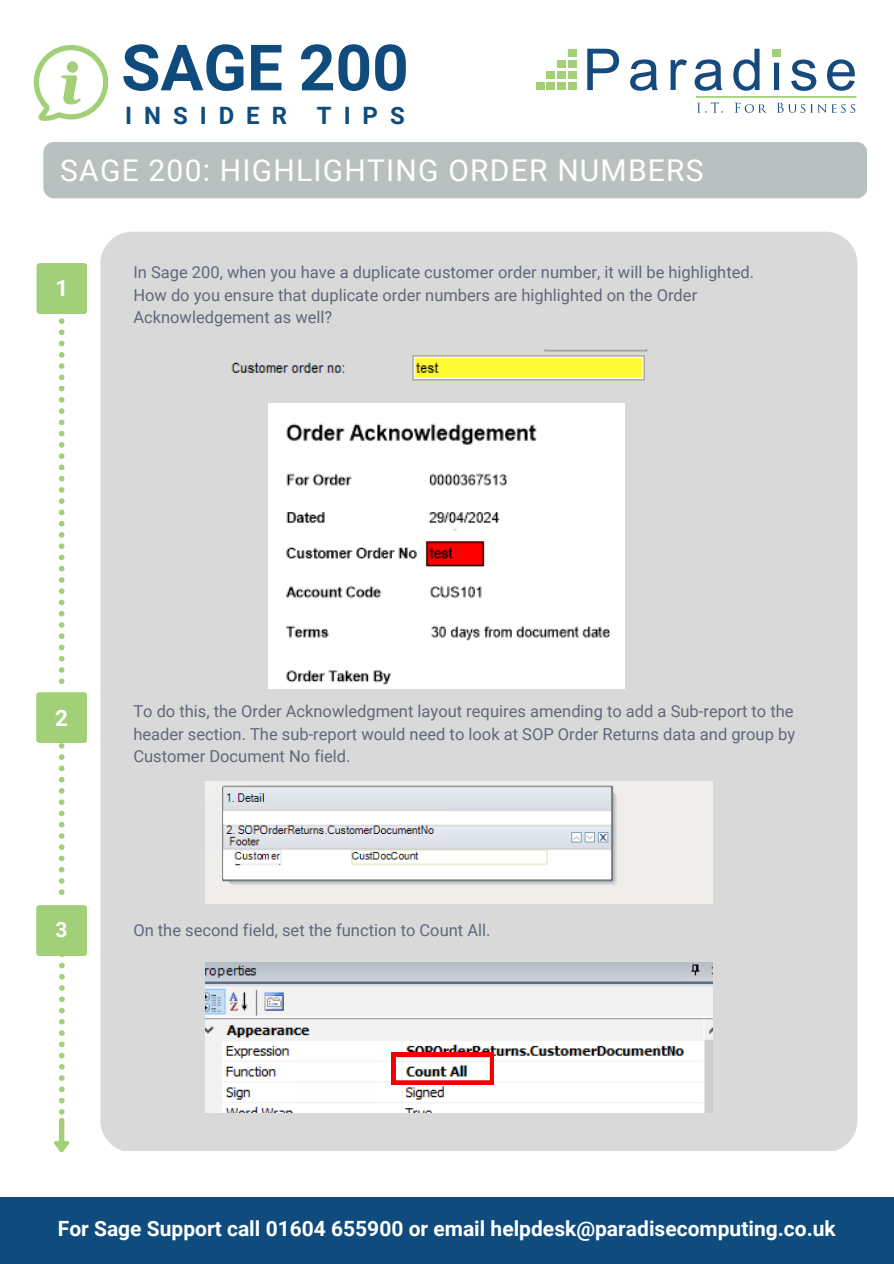
<style>
.page{position:relative;width:894px;height:1264px;background:#fff}
.page>*{position:absolute;margin:0;border:0;box-sizing:border-box;transform-origin:0 0}
.t1{font:700 63.9px "Roboto";color:#104b7d}
.t2{font:30px "Roboto";letter-spacing:.04em;color:#fff}
.t3{font:700 24px "Roboto";letter-spacing:.5em;color:#104b7d}
.t4{font:700 22.5px "Roboto";color:#fff}
.t5{font:700 21px "Roboto";color:#fff}
.t6{font:16.5px/22.5px "Roboto";color:#61687a}
</style>
<div class="page">
<div style="left:100px;top:232px;width:757px;height:919px;background:#d9d9d9;border-radius:32px"></div>
<div style="left:568px;top:82px;width:8px;height:8px;background:#a1d078"></div>
<div style="left:557px;top:82px;width:8px;height:8px;background:#a1d078"></div>
<div style="left:547px;top:82px;width:8px;height:8px;background:#a1d078"></div>
<div style="left:536px;top:82px;width:8px;height:8px;background:#a1d078"></div>
<svg style="left:587px;top:49px;width:32px;height:41px"></svg>
<svg style="left:630px;top:59px;width:27px;height:32px"></svg>
<svg style="left:670px;top:59px;width:16px;height:31px"></svg>
<svg style="left:694px;top:59px;width:28px;height:32px"></svg>
<svg style="left:733px;top:49px;width:26px;height:42px"></svg>
<svg style="left:774px;top:63px;width:4px;height:27px"></svg>
<svg style="left:791px;top:59px;width:25px;height:32px"></svg>
<svg style="left:827px;top:59px;width:27px;height:32px"></svg>
<div style="left:568px;top:71px;width:8px;height:8px;background:#a1d078"></div>
<div style="left:557px;top:71px;width:8px;height:8px;background:#a1d078"></div>
<div style="left:547px;top:71px;width:8px;height:8px;background:#a1d078"></div>
<div style="left:568px;top:60px;width:8px;height:8px;background:#a1d078"></div>
<div style="left:557px;top:60px;width:8px;height:8px;background:#a1d078"></div>
<div style="left:772px;top:49px;width:8px;height:8px;background:#a1d078"></div>
<svg style="left:697px;top:102px;width:25px;height:11px"></svg>
<svg style="left:735px;top:103px;width:31px;height:10px"></svg>
<svg style="left:777px;top:103px;width:78px;height:10px"></svg>
<hr style="left:695px;top:96px;width:161px;height:2px;background:#a1d078">
<div style="left:568px;top:49px;width:8px;height:8px;background:#a1d078"></div>
<div style="left:0;top:1197px;width:893px;height:66px;background:#104b7d"></div>
<svg style="left:34px;top:45px;width:74px;height:75px"></svg>
<div style="left:43px;top:142px;width:824px;height:56px;background:#b9c1c0;border-radius:11px"></div>
<div style="left:36px;top:263px;width:51px;height:51px;background:#a1d078;border-radius:3px"></div>
<div style="left:36px;top:692px;width:51px;height:51px;background:#a1d078;border-radius:3px"></div>
<svg style="left:59px;top:743px;width:5px;height:152px"></svg>
<svg style="left:59px;top:318px;width:5px;height:366px"></svg>
<div style="left:36px;top:905px;width:51px;height:51px;background:#a1d078;border-radius:3px"></div>
<img style="left:269px;top:403px;width:355px;height:285px">
<img style="left:231px;top:349px;width:417px;height:32px">
<img style="left:205px;top:781px;width:507px;height:122px">
<img style="left:205px;top:962px;width:507px;height:150px">
<svg style="left:391px;top:1052px;width:102px;height:32px;background:#e59494"></svg>
<svg style="left:54px;top:956px;width:15px;height:196px"></svg>
<p class="t1" style="left:121px;top:31px;width:289px">SAGE 200</p>
<h1 class="t3" style="left:125px;top:102px;width:281px">INSIDER TIPS</h1>
<h3 class="t2" style="left:60px;top:153px;width:644px">SAGE 200: HIGHLIGHTING ORDER NUMBERS</h3>
<p class="t4" style="left:55px;top:275px;width:14px">1</p>
<p class="t6" style="left:133px;top:261px;width:622px">In Sage 200, when you have a duplicate customer order number, it will be highlighted.</p>
<p class="t6" style="left:133px;top:284px;width:565px">How do you ensure that duplicate order numbers are highlighted on the Order<br>Acknowledgement as well?</p>
<h2 class="t4" style="left:55px;top:705px;width:14px">2</h2>
<p class="t5" style="left:56px;top:917px;width:14px">3</p>
<p class="t6" style="left:133px;top:700px;width:663px;text-align:justify">To do this, the Order Acknowledgment layout requires amending to add a Sub-report to the header section. The sub-report would need to look at SOP Order Returns data and group by Customer Document No field.</p>
<p class="t6" style="left:133px;top:919px;width:358px">On the second field, set the function to Count All.</p>
<p class="t5" style="left:58px;top:1216px;width:779px">For Sage Support call 01604 655900 or email helpdesk@paradisecomputing.co.uk</p>
</div>
